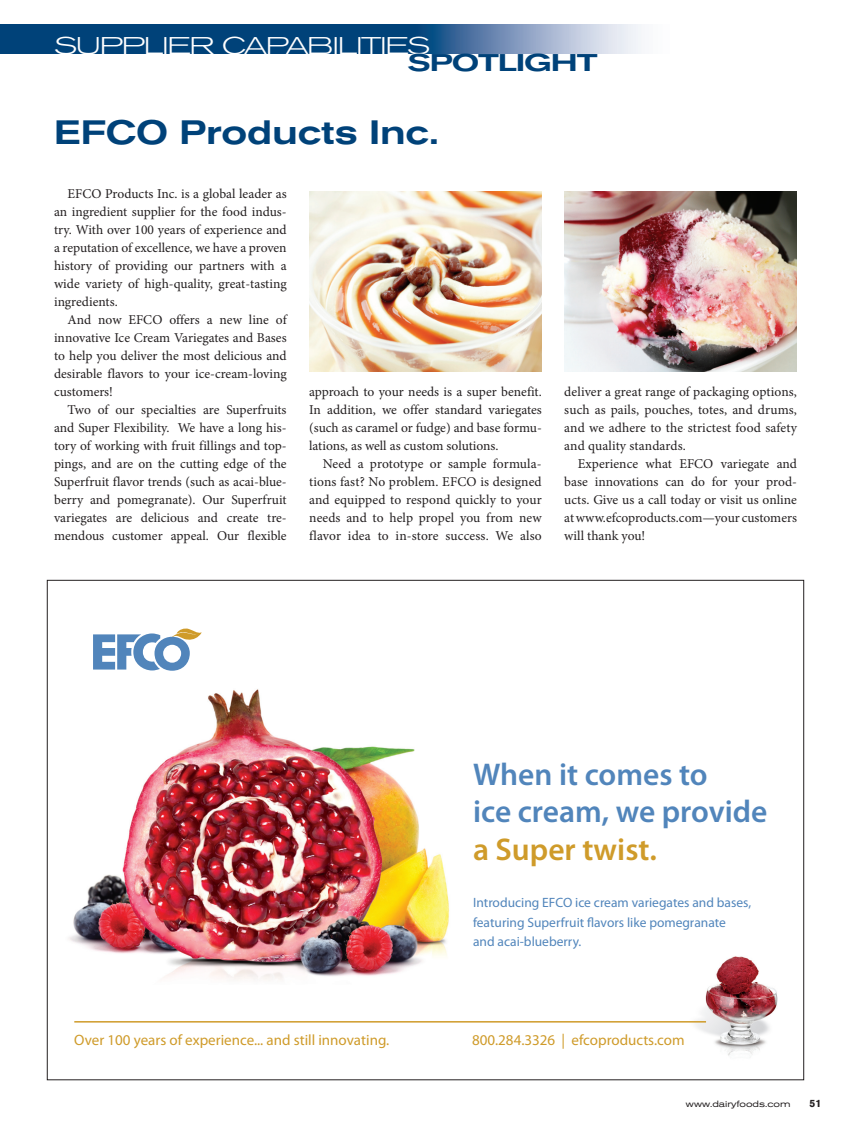
<style>
.page{position:relative;width:851px;height:1134px;background:#fff}
.page>*{position:absolute;margin:0;border:0;box-sizing:border-box;transform-origin:0 0}
.t1{font:500 expanded 33.45px "Akzidenz Grotesk BE";color:#004279}
.t2{font:600 31.5px/37.8px "Myriad Pro";color:#5185bb}
.t3{font:600 31.5px "Myriad Pro";color:#cf9b2a}
.t4{font:300 expanded 24px "Akzidenz Grotesk BE";letter-spacing:-.05em;color:#fff;scale:1.2 1}
.t5{font:500 expanded 24px "Akzidenz Grotesk BE";letter-spacing:-.04em;color:#004279;scale:1.2 1}
.t6{font:15px "Myriad Pro";color:#cf9b2a}
.t7{font:13.5px/18px "Minion Pro";color:#231f20;text-align:justify}
.t8{font:13.5px/19.5px "Myriad Pro";color:#5185bb}
.t9{font:700 10.5px "Akzidenz Grotesk BE";color:#231f20}
.t10{font:expanded 9px "Akzidenz Grotesk BE";color:#231f20}
</style>
<div class="page">
<img style="left:0;top:24px;width:641px;height:30px">
<img style="left:309px;top:191px;width:233px;height:180px">
<img style="left:564px;top:191px;width:232px;height:180px">
<img style="left:696px;top:956px;width:82px;height:100px">
<img style="left:69px;top:689px;width:381px;height:291px">
<svg style="left:93px;top:628px;width:109px;height:43px"></svg>
<hr style="left:74px;top:1021px;width:632px;height:2px;background:#cf9b2a">
<h3 class="t4" style="left:54px;top:37px;width:315px">SUPPLIER CAPABILITIES</h3>
<h3 class="t5" style="left:407px;top:54px;width:160px">SPOTLIGHT</h3>
<h1 class="t1" style="left:54px;top:120px;width:386px">EFCO Products Inc.</h1>
<p class="t7" style="left:54px;top:186px;width:234px;text-indent:14px">EFCO Products Inc. is a global leader as an ingredient supplier for the food indus&shy;try. With over 100 years of experience and a reputation of excellence, we have a proven history of providing our partners with a wide variety of high-quality, great-tasting ingredients.</p>
<p class="t7" style="left:54px;top:312px;width:234px;text-indent:14px">And now EFCO offers a new line of innovative Ice Cream Variegates and Bases to help you deliver the most delicious and desirable flavors to your ice-cream-loving customers!</p>
<p class="t7" style="left:54px;top:402px;width:234px;text-indent:14px">Two of our specialties are Superfruits and Super Flexibility. We have a long his&shy;tory of working with fruit fillings and top&shy;pings, and are on the cutting edge of the Superfruit flavor trends (such as acai-blue&shy;berry and pomegranate). Our Superfruit variegates are delicious and create tre&shy;mendous customer appeal. Our flexible</p>
<p class="t7" style="left:309px;top:384px;width:234px">approach to your needs is a super benefit.<br>In addition, we offer standard variegates (such as caramel or fudge) and base formu&shy;lations, as well as custom solutions.</p>
<p class="t7" style="left:309px;top:456px;width:234px;text-indent:14px">Need a prototype or sample formula&shy;tions fast? No problem. EFCO is designed and equipped to respond quickly to your needs and to help propel you from new flavor idea to in-store success. We also</p>
<p class="t7" style="left:564px;top:384px;width:234px">deliver a great range of packaging options, such as pails, pouches, totes, and drums, and we adhere to the strictest food safety and quality standards.</p>
<p class="t7" style="left:564px;top:456px;width:234px;text-indent:14px">Experience what EFCO variegate and base innovations can do for your prod&shy;ucts. Give us a call today or visit us online at www.efcoproducts.com—your customers will thank you!</p>
<h2 class="t2" style="left:473px;top:755px;width:296px">When it comes to<br>ice cream, we provide</h2>
<h2 class="t3" style="left:473px;top:831px;width:185px">a Super twist.</h2>
<p class="t8" style="left:473px;top:894px;width:279px">Introducing EFCO ice cream variegates and bases, featuring Superfruit flavors like pomegranate<br>and acai-blueberry.</p>
<p class="t6" style="left:74px;top:1034px;width:316px">Over 100 years of experience... and still innovating.</p>
<p class="t6" style="left:472px;top:1034px;width:214px">800.284.3326 | efcoproducts.com</p>
<p class="t10" style="left:686px;top:1101px;width:106px">www.dairyfoods.com</p>
<p class="t9" style="left:809px;top:1100px;width:13px">51</p>
</div>
